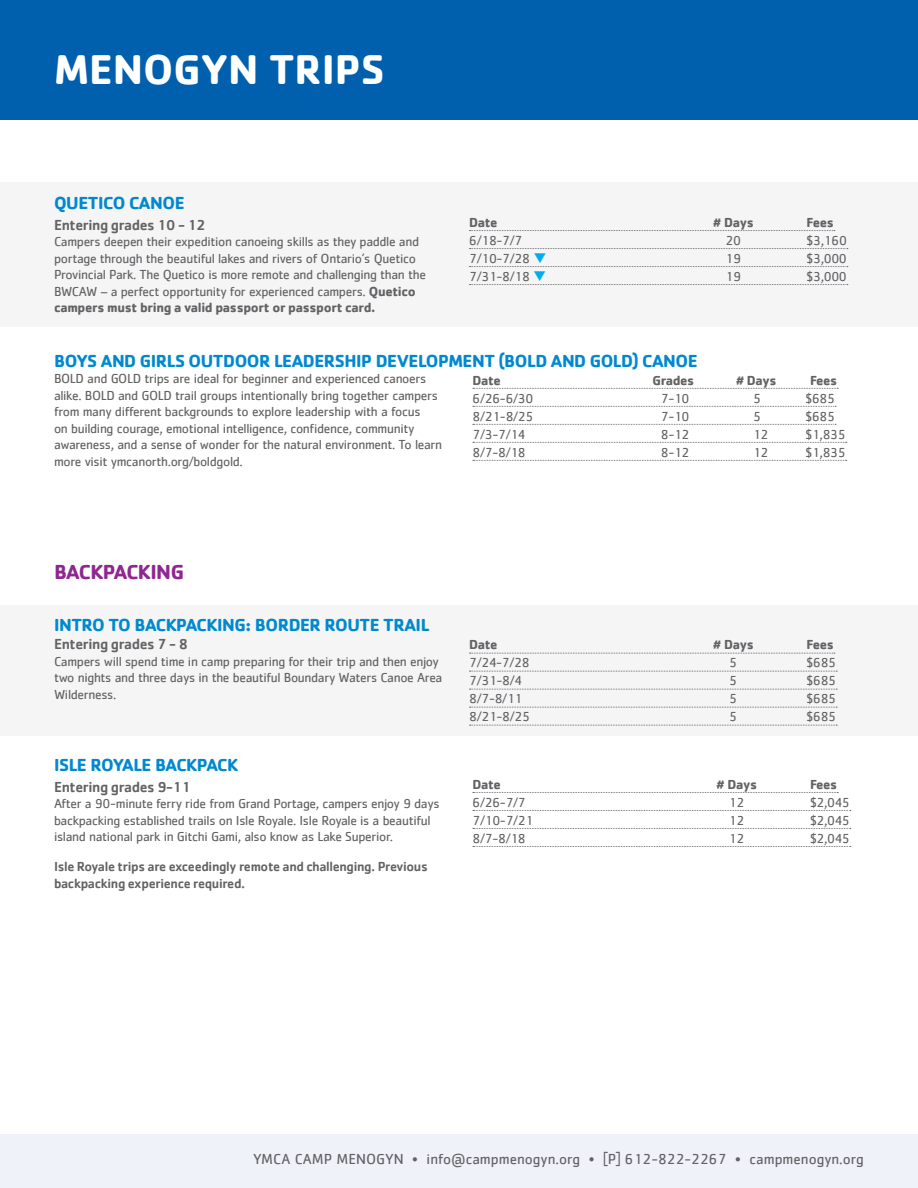
<style>
.page{position:relative;width:918px;height:1188px;background:#fff}
.page>*{position:absolute;margin:0;border:0;box-sizing:border-box;transform-origin:0 0}
.t1{font:700 42.9px "Cachet";color:#fff}
.t2{font:700 21px "Cachet";letter-spacing:-.025em;color:#90268f}
.t3{font:700 18px "Cachet";letter-spacing:-.025em;color:#0089cf}
.t4{font:15px "Cachet";color:#636366}
.t5{font:500 15px "Cachet";letter-spacing:-.025em;color:#636366}
.t6{font:13.5px/16.5px "Cachet";letter-spacing:-.025em;color:#636366}
.t7{font:500 13.5px/16.5px "Cachet";letter-spacing:-.025em;color:#636366}
.t8{font:700 13.5px "Cachet";letter-spacing:-.025em;color:#636366}
.s1{font-weight:700}
.s2{color:#00aeef}
</style>
<div class="page">
<div style="left:0;top:0;width:918px;height:120px;background:#0160ae"></div>
<div style="left:0;top:1134px;width:918px;height:54px;background:#eff2f9"></div>
<svg style="left:473px;top:792px;width:365px;height:1px"></svg>
<svg style="left:473px;top:810px;width:378px;height:1px"></svg>
<svg style="left:473px;top:828px;width:378px;height:1px"></svg>
<svg style="left:473px;top:846px;width:378px;height:1px"></svg>
<div style="left:0;top:605px;width:918px;height:131px;background:#f5f5f6"></div>
<svg style="left:470px;top:653px;width:365px;height:1px"></svg>
<svg style="left:470px;top:671px;width:367px;height:1px"></svg>
<svg style="left:470px;top:689px;width:367px;height:1px"></svg>
<svg style="left:470px;top:707px;width:367px;height:1px"></svg>
<svg style="left:470px;top:725px;width:367px;height:1px"></svg>
<svg style="left:473px;top:388px;width:365px;height:1px"></svg>
<svg style="left:473px;top:406px;width:363px;height:1px"></svg>
<svg style="left:473px;top:424px;width:363px;height:1px"></svg>
<svg style="left:473px;top:442px;width:374px;height:1px"></svg>
<svg style="left:473px;top:460px;width:374px;height:1px"></svg>
<div style="left:0;top:183px;width:918px;height:144px;background:#f5f5f6"></div>
<svg style="left:470px;top:230px;width:365px;height:1px"></svg>
<svg style="left:470px;top:248px;width:378px;height:1px"></svg>
<svg style="left:470px;top:266px;width:378px;height:1px"></svg>
<svg style="left:470px;top:284px;width:378px;height:1px"></svg>
<h1 class="t1" style="left:54px;top:42px;width:332px">MENOGYN TRIPS</h1>
<h3 class="t3" style="left:54px;top:191px;width:132px">QUETICO CANOE</h3>
<p class="t5" style="left:54px;top:216px;width:153px">Entering grades 10 - 12</p>
<p class="t6" style="left:54px;top:233px;width:373px">Campers deepen their expedition canoeing skills as they paddle and portage through the beautiful lakes and rivers of Ontario’s Quetico Provincial Park. The Quetico is more remote and challenging than the BWCAW – a perfect opportunity for experienced campers. <span class="s1">Quetico campers must bring a valid passport or passport card.</span></p>
<p class="t8" style="left:469px;top:214px;width:30px">Date</p>
<p class="t8" style="left:713px;top:214px;width:42px"># Days</p>
<p class="t8" style="left:807px;top:214px;width:29px">Fees</p>
<p class="t6" style="left:469px;top:232px;width:55px">6/18-7/7</p>
<p class="t6" style="left:726px;top:232px;width:17px">20</p>
<p class="t6" style="left:807px;top:232px;width:42px">$3,160</p>
<p class="t6" style="left:469px;top:250px;width:79px">7/10-7/28 <span class="s2">❑</span></p>
<p class="t6" style="left:726px;top:250px;width:17px">19</p>
<p class="t6" style="left:807px;top:250px;width:42px">$3,000</p>
<p class="t6" style="left:469px;top:268px;width:79px">7/31-8/18 <span class="s2">❑</span></p>
<p class="t6" style="left:726px;top:268px;width:17px">19</p>
<p class="t6" style="left:807px;top:268px;width:42px">$3,000</p>
<h3 class="t3" style="left:54px;top:349px;width:645px">BOYS AND GIRLS OUTDOOR LEADERSHIP DEVELOPMENT (BOLD AND GOLD) CANOE</h3>
<p class="t6" style="left:54px;top:370px;width:390px">BOLD and GOLD trips are ideal for beginner and experienced canoers alike. BOLD and GOLD trail groups intentionally bring together campers from many different backgrounds to explore leadership with a focus<br>on building courage, emotional intelligence, confidence, community awareness, and a sense of wonder for the natural environment. To learn more visit ymcanorth.org/boldgold.</p>
<p class="t8" style="left:472px;top:371px;width:30px">Date</p>
<p class="t8" style="left:652px;top:371px;width:43px">Grades</p>
<p class="t8" style="left:736px;top:371px;width:42px"># Days</p>
<p class="t8" style="left:810px;top:371px;width:29px">Fees</p>
<p class="t6" style="left:472px;top:390px;width:63px">6/26-6/30</p>
<p class="t6" style="left:661px;top:390px;width:30px">7-10</p>
<p class="t6" style="left:753px;top:390px;width:9px">5</p>
<p class="t6" style="left:806px;top:390px;width:31px">$685</p>
<p class="t6" style="left:472px;top:408px;width:63px">8/21-8/25</p>
<p class="t6" style="left:661px;top:408px;width:30px">7-10</p>
<p class="t6" style="left:753px;top:408px;width:9px">5</p>
<p class="t6" style="left:806px;top:408px;width:31px">$685</p>
<p class="t6" style="left:472px;top:426px;width:54px">7/3-7/14</p>
<p class="t6" style="left:661px;top:426px;width:30px">8-12</p>
<p class="t6" style="left:753px;top:426px;width:17px">12</p>
<p class="t6" style="left:806px;top:426px;width:42px">$1,835</p>
<p class="t6" style="left:472px;top:444px;width:55px">8/7-8/18</p>
<p class="t6" style="left:661px;top:444px;width:30px">8-12</p>
<p class="t6" style="left:753px;top:444px;width:17px">12</p>
<p class="t6" style="left:806px;top:444px;width:42px">$1,835</p>
<h2 class="t2" style="left:54px;top:559px;width:132px">BACKPACKING</h2>
<h3 class="t3" style="left:54px;top:614px;width:377px">INTRO TO BACKPACKING: BORDER ROUTE TRAIL</h3>
<p class="t5" style="left:54px;top:635px;width:136px">Entering grades 7 - 8</p>
<p class="t6" style="left:54px;top:653px;width:390px">Campers will spend time in camp preparing for their trip and then enjoy two nights and three days in the beautiful Boundary Waters Canoe Area<br>Wilderness.</p>
<h3 class="t3" style="left:54px;top:753px;width:186px">ISLE ROYALE BACKPACK</h3>
<p class="t5" style="left:54px;top:777px;width:138px">Entering grades 9-11</p>
<p class="t6" style="left:54px;top:795px;width:387px">After a 90-minute ferry ride from Grand Portage, campers enjoy 9 days backpacking established trails on Isle Royale. Isle Royale is a beautiful island national park in Gitchi Gami, also know as Lake Superior.</p>
<p class="t7" style="left:54px;top:858px;width:375px">Isle Royale trips are exceedingly remote and challenging. Previous backpacking experience required.</p>
<p class="t8" style="left:469px;top:636px;width:30px">Date</p>
<p class="t8" style="left:713px;top:636px;width:42px"># Days</p>
<p class="t8" style="left:807px;top:636px;width:29px">Fees</p>
<p class="t6" style="left:469px;top:654px;width:62px">7/24-7/28</p>
<p class="t6" style="left:729px;top:654px;width:9px">5</p>
<p class="t6" style="left:807px;top:654px;width:31px">$685</p>
<p class="t6" style="left:469px;top:672px;width:54px">7/31-8/4</p>
<p class="t6" style="left:729px;top:672px;width:9px">5</p>
<p class="t6" style="left:807px;top:672px;width:31px">$685</p>
<p class="t6" style="left:469px;top:690px;width:55px">8/7-8/11</p>
<p class="t6" style="left:729px;top:690px;width:9px">5</p>
<p class="t6" style="left:807px;top:690px;width:31px">$685</p>
<p class="t6" style="left:469px;top:708px;width:63px">8/21-8/25</p>
<p class="t6" style="left:729px;top:708px;width:9px">5</p>
<p class="t6" style="left:807px;top:708px;width:31px">$685</p>
<p class="t8" style="left:472px;top:775px;width:30px">Date</p>
<p class="t8" style="left:716px;top:775px;width:42px"># Days</p>
<p class="t8" style="left:810px;top:775px;width:29px">Fees</p>
<p class="t6" style="left:472px;top:794px;width:55px">6/26-7/7</p>
<p class="t6" style="left:729px;top:794px;width:17px">12</p>
<p class="t6" style="left:810px;top:794px;width:41px">$2,045</p>
<p class="t6" style="left:472px;top:812px;width:63px">7/10-7/21</p>
<p class="t6" style="left:729px;top:812px;width:17px">12</p>
<p class="t6" style="left:810px;top:812px;width:41px">$2,045</p>
<p class="t6" style="left:472px;top:830px;width:55px">8/7-8/18</p>
<p class="t6" style="left:729px;top:830px;width:17px">12</p>
<p class="t6" style="left:810px;top:830px;width:41px">$2,045</p>
<p class="t4" style="left:253px;top:1150px;width:612px">YMCA CAMP MENOGYN • info@campmenogyn.org • [P] 612-822-2267 • campmenogyn.org</p>
</div>
